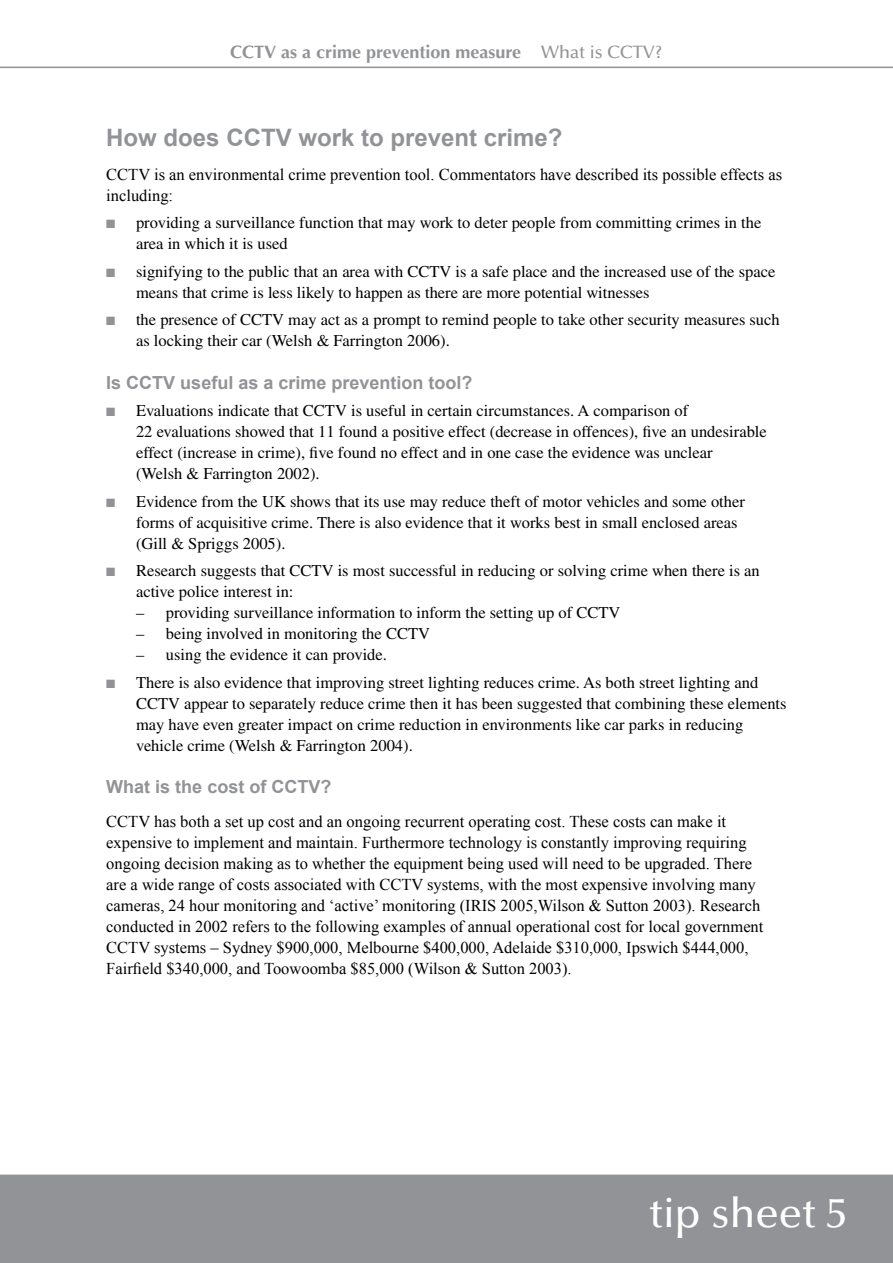
<style>
.page{position:relative;width:893px;height:1263px;background:#fff}
.page>*{position:absolute;margin:0;border:0;box-sizing:border-box;transform-origin:0 0}
.t1{font:500 42px "Optima";color:#fff}
.t2{font:700 24px "Arial";color:#919396}
.t3{font:700 18px "Arial";color:#919396}
.t4{font:700 18px "Optima";color:#919396}
.t5{font:16.5px/21px "Times";color:#000}
.t6{font:16.5px/21px "Times New Roman";color:#000}
.s1{font-weight:500}
.s2{color:#919396}
</style>
<div class="page">
<div style="left:0;top:1174px;width:893px;height:89px;background:#919396"></div>
<hr style="left:0;top:67px;width:893px;height:1px;background:#919396">
<p class="t4" style="left:230px;top:41px;width:434px">CCTV as a crime prevention measure <span class="s1">What is CCTV?</span></p>
<h2 class="t2" style="left:106px;top:122px;width:458px">How does CCTV work to prevent crime?</h2>
<p class="t6" style="left:106px;top:164px;width:677px">CCTV is an environmental crime prevention tool. Commentators have described its possible effects as including:</p>
<p class="t5" style="left:136px;top:212px;width:627px;text-indent:-30px"><span class="s2">■</span> providing a surveillance function that may work to deter people from committing crimes in the area in which it is used</p>
<p class="t5" style="left:136px;top:261px;width:641px;text-indent:-30px"><span class="s2">■</span> signifying to the public that an area with CCTV is a safe place and the increased use of the space means that crime is less likely to happen as there are more potential witnesses</p>
<p class="t5" style="left:136px;top:309px;width:645px;text-indent:-30px"><span class="s2">■</span> the presence of CCTV may act as a prompt to remind people to take other security measures such as locking their car (Welsh &amp; Farrington 2006).</p>
<p class="t3" style="left:106px;top:371px;width:368px">Is CCTV useful as a crime prevention tool?</p>
<p class="t5" style="left:136px;top:400px;width:632px;text-indent:-30px"><span class="s2">■</span> Evaluations indicate that CCTV is useful in certain circumstances. A comparison of<br>22 evaluations showed that 11 found a positive effect (decrease in offences), five an undesirable effect (increase in crime), five found no effect and in one case the evidence was unclear<br>(Welsh &amp; Farrington 2002).</p>
<p class="t5" style="left:136px;top:491px;width:610px;text-indent:-30px"><span class="s2">■</span> Evidence from the UK shows that its use may reduce theft of motor vehicles and some other forms of acquisitive crime. There is also evidence that it works best in small enclosed areas (Gill &amp; Spriggs 2005).</p>
<p class="t5" style="left:136px;top:560px;width:625px;text-indent:-30px"><span class="s2">■</span> Research suggests that CCTV is most successful in reducing or solving crime when there is an active police interest in:</p>
<p class="t5" style="left:136px;top:602px;width:486px">– providing surveillance information to inform the setting up of CCTV</p>
<p class="t5" style="left:136px;top:623px;width:295px">– being involved in monitoring the CCTV</p>
<p class="t5" style="left:136px;top:644px;width:252px">– using the evidence it can provide.</p>
<p class="t5" style="left:136px;top:671px;width:652px;text-indent:-30px"><span class="s2">■</span> There is also evidence that improving street lighting reduces crime. As both street lighting and CCTV appear to separately reduce crime then it has been suggested that combining these elements may have even greater impact on crime reduction in environments like car parks in reducing vehicle crime (Welsh &amp; Farrington 2004).</p>
<p class="t3" style="left:106px;top:775px;width:227px">What is the cost of CCTV?</p>
<p class="t6" style="left:106px;top:811px;width:659px">CCTV has both a set up cost and an ongoing recurrent operating cost. These costs can make it expensive to implement and maintain. Furthermore technology is constantly improving requiring ongoing decision making as to whether the equipment being used will need to be upgraded. There are a wide range of costs associated with CCTV systems, with the most expensive involving many cameras, 24 hour monitoring and ‘active’ monitoring (IRIS 2005,Wilson &amp; Sutton 2003). Research conducted in 2002 refers to the following examples of annual operational cost for local government CCTV systems – Sydney $900,000, Melbourne $400,000, Adelaide $310,000, Ipswich $444,000, Fairfield $340,000, and Toowoomba $85,000 (Wilson &amp; Sutton 2003).</p>
<h1 class="t1" style="left:649px;top:1190px;width:200px">tip sheet 5</h1>
</div>
